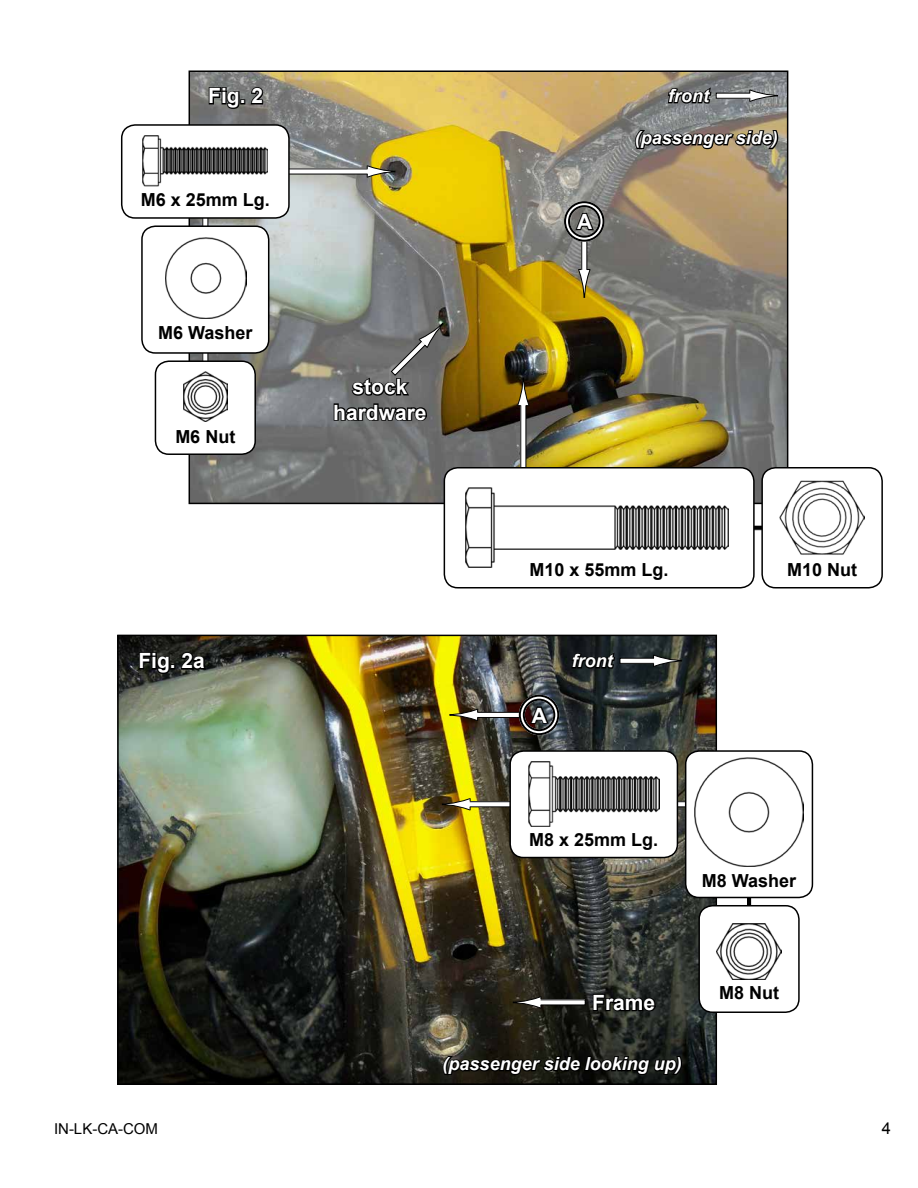
<style>
.page{position:relative;width:918px;height:1188px;background:#fff}
.page>*{position:absolute;margin:0;border:0;box-sizing:border-box;transform-origin:0 0}
.t1{font:700 21px/25.2px "Arial";color:#fff;text-align:center}
.t2{font:700 18px "Arial";color:#000}
.t3{font:italic 700 18px "Arial";color:#fff}
.t4{font:16.5px "Arial";color:#000}
.t5{font:15px "Arial";color:#000}
</style>
<div class="page">
<img style="left:192px;top:73px;width:593px;height:428px">
<svg style="left:633px;top:129px;width:147px;height:22px;background:#4e483f"></svg>
<svg style="left:208px;top:85px;width:57px;height:26px"></svg>
<div style="left:582px;top:236px;width:5px;height:34px;background:#fff"></div>
<div style="left:581px;top:236px;width:6px;height:34px;border:1px solid #000"></div>
<svg style="left:578px;top:269px;width:13px;height:29px"></svg>
<svg style="left:574px;top:211px;width:22px;height:20px"></svg>
<div style="left:564px;top:201px;width:41px;height:41px;border:6px solid #fff;border-radius:50%"></div>
<div style="left:564px;top:201px;width:41px;height:41px;border:2px solid #000;border-radius:50%"></div>
<div style="left:568px;top:205px;width:33px;height:33px;border:2px solid #000;border-radius:50%"></div>
<svg style="left:666px;top:85px;width:47px;height:21px"></svg>
<div style="left:716px;top:93px;width:34px;height:5px;background:#fff"></div>
<div style="left:716px;top:93px;width:35px;height:6px;border:1px solid #000"></div>
<svg style="left:749px;top:89px;width:29px;height:13px"></svg>
<div style="left:245px;top:169px;width:123px;height:5px;background:#fff"></div>
<svg style="left:366px;top:165px;width:30px;height:13px"></svg>
<div style="left:203px;top:174px;width:5px;height:214px;background:#fff"></div>
<div style="left:155px;top:361px;width:100px;height:93px;background:#fff;border-radius:14px"></div>
<div style="left:155px;top:360px;width:101px;height:95px;border:2px solid #000;border-radius:14px"></div>
<img style="left:183px;top:371px;width:44px;height:51px">
<div style="left:142px;top:226px;width:127px;height:127px;background:#fff;border-radius:14px"></div>
<div style="left:141px;top:225px;width:128px;height:129px;border:2px solid #000;border-radius:14px"></div>
<img style="left:165px;top:237px;width:82px;height:82px">
<div style="left:122px;top:125px;width:167px;height:93px;background:#fff;border-radius:14px"></div>
<div style="left:121px;top:124px;width:169px;height:95px;border:2px solid #000;border-radius:14px"></div>
<img style="left:143px;top:135px;width:125px;height:51px">
<div style="left:521px;top:405px;width:5px;height:157px;background:#fff"></div>
<svg style="left:517px;top:378px;width:13px;height:28px"></svg>
<div style="left:740px;top:525px;width:34px;height:5px;background:#000"></div>
<div style="left:740px;top:525px;width:35px;height:6px;border:1px solid #fff"></div>
<div style="left:762px;top:468px;width:120px;height:120px;background:#fff;border-radius:14px"></div>
<div style="left:761px;top:467px;width:122px;height:122px;border:2px solid #000;border-radius:14px"></div>
<img style="left:779px;top:480px;width:86px;height:75px">
<svg style="left:333px;top:322px;width:111px;height:102px;background:#616161"></svg>
<img style="left:120px;top:638px;width:594px;height:444px">
<div style="left:117px;top:635px;width:600px;height:450px;border:2px solid #000"></div>
<div style="left:477px;top:712px;width:45px;height:5px;background:#fff"></div>
<div style="left:477px;top:712px;width:45px;height:6px;border:1px solid #000"></div>
<svg style="left:449px;top:708px;width:29px;height:14px"></svg>
<svg style="left:529px;top:705px;width:21px;height:20px"></svg>
<div style="left:519px;top:695px;width:40px;height:40px;border:6px solid #fff;border-radius:50%"></div>
<div style="left:519px;top:695px;width:40px;height:40px;border:2px solid #000;border-radius:50%"></div>
<div style="left:523px;top:699px;width:32px;height:32px;border:2px solid #000;border-radius:50%"></div>
<svg style="left:441px;top:1055px;width:243px;height:22px;background:#0f0f0b"></svg>
<svg style="left:570px;top:650px;width:47px;height:21px"></svg>
<div style="left:620px;top:658px;width:34px;height:5px;background:#fff"></div>
<div style="left:620px;top:658px;width:34px;height:6px;border:1px solid #000"></div>
<svg style="left:653px;top:654px;width:29px;height:13px"></svg>
<svg style="left:592px;top:991px;width:65px;height:22px"></svg>
<svg style="left:138px;top:649px;width:70px;height:27px;background:#1b1d1a"></svg>
<div style="left:541px;top:1000px;width:44px;height:5px;background:#fff"></div>
<svg style="left:513px;top:996px;width:29px;height:13px"></svg>
<div style="left:470px;top:802px;width:259px;height:5px;background:#fff"></div>
<div style="left:469px;top:801px;width:260px;height:6px;border:1px solid #000"></div>
<svg style="left:442px;top:798px;width:29px;height:13px"></svg>
<div style="left:510px;top:751px;width:167px;height:107px;background:#fff;border-radius:14px"></div>
<div style="left:509px;top:750px;width:169px;height:108px;border:2px solid #000;border-radius:14px"></div>
<img style="left:528px;top:761px;width:132px;height:65px">
<div style="left:746px;top:879px;width:6px;height:44px;background:#000"></div>
<div style="left:746px;top:879px;width:6px;height:45px;border:1px solid #fff"></div>
<div style="left:699px;top:906px;width:100px;height:106px;background:#fff;border-radius:14px"></div>
<div style="left:698px;top:905px;width:102px;height:108px;border:2px solid #000;border-radius:14px"></div>
<img style="left:716px;top:923px;width:66px;height:57px">
<div style="left:686px;top:751px;width:126px;height:146px;background:#fff;border-radius:14px"></div>
<div style="left:685px;top:750px;width:128px;height:148px;border:2px solid #000;border-radius:14px"></div>
<img style="left:694px;top:757px;width:110px;height:110px">
<div style="left:444px;top:468px;width:310px;height:120px;background:#fff;border-radius:14px"></div>
<div style="left:444px;top:467px;width:311px;height:122px;border:2px solid #000;border-radius:14px"></div>
<img style="left:465px;top:488px;width:264px;height:80px">
<p class="t1" style="left:208px;top:84px;width:56px">Fig. 2</p>
<p class="t2" style="left:141px;top:188px;width:131px">M6 x 25mm Lg.</p>
<p class="t2" style="left:158px;top:320px;width:96px">M6 Washer</p>
<p class="t2" style="left:175px;top:425px;width:61px">M6 Nut</p>
<p class="t1" style="left:138px;top:649px;width:68px">Fig. 2a</p>
<p class="t1" style="left:577px;top:210px;width:17px">A</p>
<p class="t3" style="left:668px;top:84px;width:42px">front</p>
<p class="t3" style="left:635px;top:126px;width:145px">(passenger side)</p>
<p class="t1" style="left:333px;top:375px;width:95px">stock hardware</p>
<p class="t2" style="left:530px;top:558px;width:141px">M10 x 55mm Lg.</p>
<p class="t1" style="left:532px;top:703px;width:17px">A</p>
<p class="t3" style="left:572px;top:649px;width:42px">front</p>
<p class="t2" style="left:787px;top:558px;width:72px">M10 Nut</p>
<p class="t2" style="left:529px;top:828px;width:131px">M8 x 25mm Lg.</p>
<p class="t2" style="left:702px;top:869px;width:96px">M8 Washer</p>
<p class="t1" style="left:592px;top:991px;width:65px">Frame</p>
<p class="t3" style="left:443px;top:1052px;width:241px">(passenger side looking up)</p>
<p class="t2" style="left:719px;top:981px;width:61px">M8 Nut</p>
<p class="t5" style="left:54px;top:1119px;width:106px">IN-LK-CA-COM</p>
<p class="t4" style="left:882px;top:1117px;width:11px">4</p>
</div>
